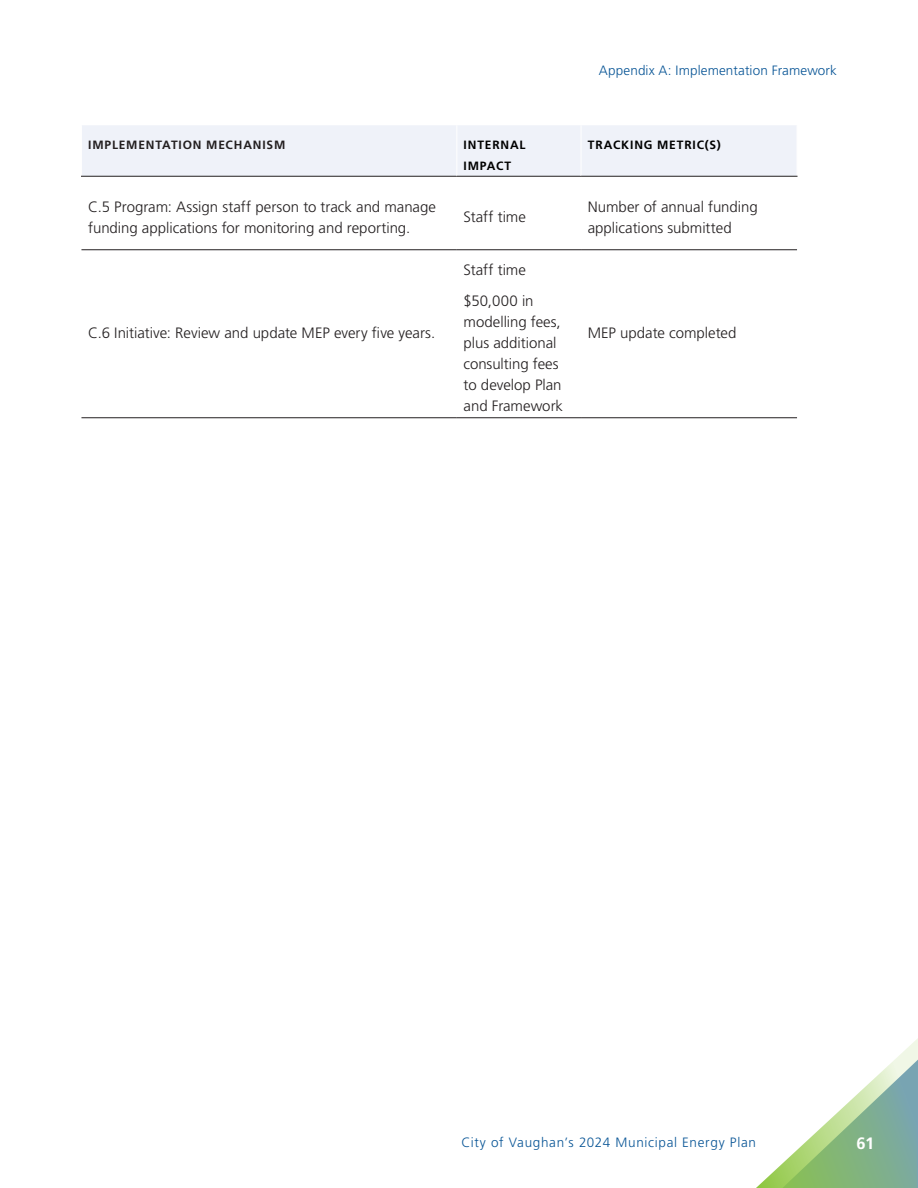
<style>
.page{position:relative;width:918px;height:1188px;background:#fff}
.page>*{position:absolute;margin:0;border:0;box-sizing:border-box;transform-origin:0 0}
.t1{font:700 16.5px "Frutiger LT Std";color:#fff}
.Body{font:300 15px/21px "Frutiger LT Std";color:#231f20}
.t2{font:300 13.5px "Frutiger LT Std";letter-spacing:.05em;color:#095596}
.t3{font:300 13.5px "Frutiger LT Std";letter-spacing:.02em;color:#095596}
.Table_-_Heading__L{font:700 12px/21px "Frutiger LT Std";letter-spacing:.075em;color:#000}
.Table_-_Heading__L-2{font:700 12px "Frutiger LT Std";letter-spacing:.07em;color:#231f20}
</style>
<div class="page">
<svg style="left:756px;top:1038px;width:162px;height:150px"></svg>
<div style="left:82px;top:125px;width:715px;height:51px;background:#eff2f9"></div>
<svg style="left:81px;top:250px;width:716px;height:1px"></svg>
<hr style="left:81px;top:176px;width:376px;height:1px;background:#231f20">
<hr style="left:456px;top:125px;width:1px;height:51px;background:#fff">
<hr style="left:457px;top:176px;width:124px;height:1px;background:#231f20">
<hr style="left:581px;top:125px;width:1px;height:51px;background:#fff">
<hr style="left:581px;top:176px;width:217px;height:1px;background:#231f20">
<hr style="left:81px;top:249px;width:376px;height:1px;background:#231f20">
<hr style="left:81px;top:417px;width:376px;height:1px;background:#231f20">
<hr style="left:457px;top:249px;width:124px;height:1px;background:#231f20">
<hr style="left:457px;top:417px;width:124px;height:1px;background:#231f20">
<hr style="left:581px;top:249px;width:216px;height:1px;background:#231f20">
<hr style="left:581px;top:417px;width:216px;height:1px;background:#231f20">
<p class="t3" style="left:599px;top:63px;width:240px">Appendix A: Implementation Framework</p>
<p class="Table_-_Heading__L-2" style="left:88px;top:137px;width:199px">IMPLEMENTATION MECHANISM</p>
<p class="Table_-_Heading__L" style="left:464px;top:134px;width:63px">INTERNAL<br>IMPACT</p>
<p class="Table_-_Heading__L" style="left:588px;top:134px;width:135px">TRACKING METRIC(S)</p>
<p class="Body" style="left:88px;top:196px;width:349px">C.5 Program: Assign staff person to track and manage funding applications for monitoring and reporting.</p>
<p class="Body" style="left:464px;top:207px;width:64px">Staff time</p>
<p class="Body" style="left:588px;top:196px;width:171px">Number of annual funding applications submitted</p>
<p class="Body" style="left:88px;top:322px;width:349px">C.6 Initiative: Review and update MEP every five years.</p>
<p class="Body" style="left:464px;top:259px;width:64px">Staff time</p>
<p class="Body" style="left:464px;top:291px;width:101px">$50,000 in modelling fees, plus additional consulting fees to develop Plan and Framework</p>
<p class="Body" style="left:588px;top:322px;width:150px">MEP update completed</p>
<p class="t2" style="left:461px;top:1134px;width:296px">City of Vaughan’s 2024 Municipal Energy Plan</p>
<p class="t1" style="left:856px;top:1133px;width:19px">61</p>
</div>
